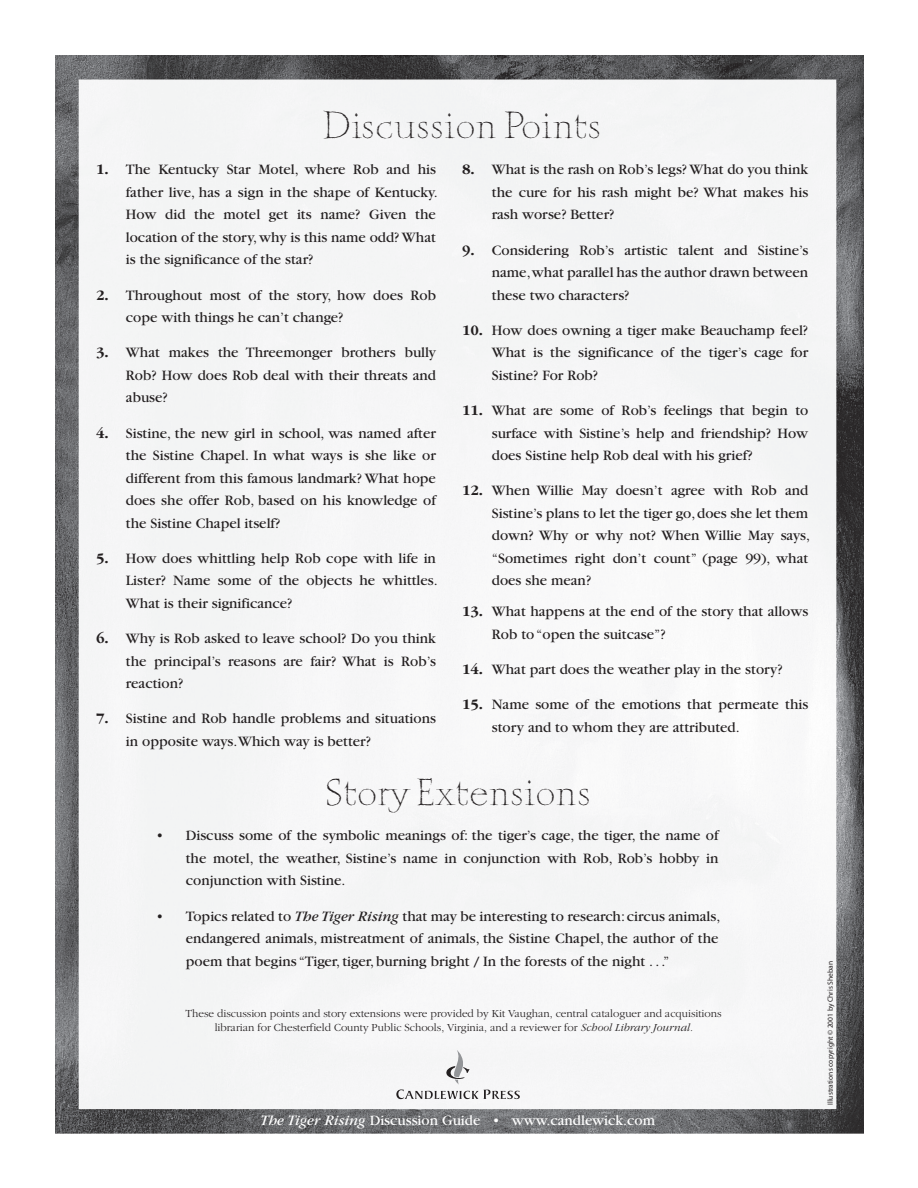
<style>
.page{position:relative;width:918px;height:1188px;background:#fff}
.page>*{position:absolute;margin:0;border:0;box-sizing:border-box;transform-origin:0 0}
.t1{font:37.5px "Mithras ITC";color:#231f20}
.t2{font:15px/22.5px "Garamond";color:#231f20;text-align:justify}
.t3{font:15px "Garamond";color:#fff}
.t4{font:300 11.25px/13.5px "Garamond";color:#231f20;text-align:center}
.t5{font:7.5px "Myriad";color:#231f20}
.s1{font-weight:700}
.s2{font-style:italic}
</style>
<div class="page">
<img style="left:55px;top:55px;width:809px;height:1078px">
<svg style="left:396px;top:1050px;width:124px;height:49px"></svg>
<h1 class="t1" style="left:322px;top:106px;width:281px">Discussion Points</h1>
<p class="t2" style="left:126px;top:159px;width:313px;text-align:left;text-indent:-30px"><span class="s1">1.</span> The Kentucky Star Motel, where Rob and his father live, has a sign in the shape of Kentucky.<br>How did the motel get its name? Given the location of the story, why is this name odd? What is the significance of the star?</p>
<p class="t2" style="left:126px;top:284px;width:312px;text-indent:-30px"><span class="s1">2.</span> Throughout most of the story, how does Rob cope with things he can’t change?</p>
<p class="t2" style="left:126px;top:342px;width:312px;text-indent:-30px"><span class="s1">3.</span> What makes the Threemonger brothers bully Rob? How does Rob deal with their threats and abuse?</p>
<p class="t2" style="left:126px;top:422px;width:312px;text-indent:-30px"><span class="s1">4.</span> Sistine, the new girl in school, was named after the Sistine Chapel. In what ways is she like or different from this famous landmark? What hope does she offer Rob, based on his knowledge of the Sistine Chapel itself?</p>
<p class="t2" style="left:126px;top:547px;width:313px;text-indent:-30px"><span class="s1">5.</span> How does whittling help Rob cope with life in Lister? Name some of the objects he whittles.<br>What is their significance?</p>
<p class="t2" style="left:126px;top:627px;width:312px;text-indent:-30px"><span class="s1">6.</span> Why is Rob asked to leave school? Do you think the principal’s reasons are fair? What is Rob’s reaction?</p>
<p class="t2" style="left:126px;top:708px;width:312px;text-indent:-30px"><span class="s1">7.</span> Sistine and Rob handle problems and situations in opposite ways.Which way is better?</p>
<p class="t2" style="left:492px;top:159px;width:318px;text-indent:-30px"><span class="s1">8.</span> What is the rash on Rob’s legs? What do you think the cure for his rash might be? What makes his rash worse? Better?</p>
<p class="t2" style="left:492px;top:239px;width:318px;text-indent:-30px"><span class="s1">9.</span> Considering Rob’s artistic talent and Sistine’s name, what parallel has the author drawn between these two characters?</p>
<p class="t2" style="left:492px;top:319px;width:318px;text-indent:-30px"><span class="s1">10.</span> How does owning a tiger make Beauchamp feel?<br>What is the significance of the tiger’s cage for Sistine? For Rob?</p>
<p class="t2" style="left:492px;top:399px;width:318px;text-indent:-30px"><span class="s1">11.</span> What are some of Rob’s feelings that begin to surface with Sistine’s help and friendship? How does Sistine help Rob deal with his grief?</p>
<p class="t2" style="left:492px;top:480px;width:320px;text-align:left;text-indent:-30px"><span class="s1">12.</span> When Willie May doesn’t agree with Rob and Sistine’s plans to let the tiger go, does she let them down? Why or why not? When Willie May says, “Sometimes right don’t count” (page 99), what does she mean?</p>
<p class="t2" style="left:492px;top:601px;width:318px;text-indent:-30px"><span class="s1">13.</span> What happens at the end of the story that allows<br>Rob to “open the suitcase”?</p>
<p class="t2" style="left:462px;top:658px;width:322px"><span class="s1">14.</span> What part does the weather play in the story?</p>
<p class="t2" style="left:492px;top:694px;width:318px;text-indent:-30px"><span class="s1">15.</span> Name some of the emotions that permeate this story and to whom they are attributed.</p>
<h1 class="t1" style="left:325px;top:772px;width:268px">Story Extensions</h1>
<p class="t2" style="left:186px;top:825px;width:534px;text-indent:-30px">• Discuss some of the symbolic meanings of: the tiger’s cage, the tiger, the name of the motel, the weather, Sistine’s name in conjunction with Rob, Rob’s hobby in conjunction with Sistine.</p>
<p class="t2" style="left:186px;top:905px;width:536px;text-indent:-30px">• Topics related to <span class="s2">The Tiger Rising</span> that may be interesting to research: circus animals, endangered animals, mistreatment of animals, the Sistine Chapel, the author of the poem that begins “Tiger, tiger, burning bright / In the forests of the night . . .”</p>
<p class="t4" style="left:186px;top:1007px;width:537px">These discussion points and story extensions were provided by Kit Vaughan, central cataloguer and acquisitions librarian for Chesterfield County Public Schools, Virginia, and a reviewer for <span class="s2">School Library Journal.</span></p>
<p class="t3" style="left:260px;top:1113px;width:396px"><span class="s2">The Tiger Rising</span> Discussion Guide • www.candlewick.com</p>
<p class="t5" style="left:827px;top:1105px;width:145px;rotate:-90deg">Illustrations copyright © 2001 by Chris Sheban</p>
</div>
